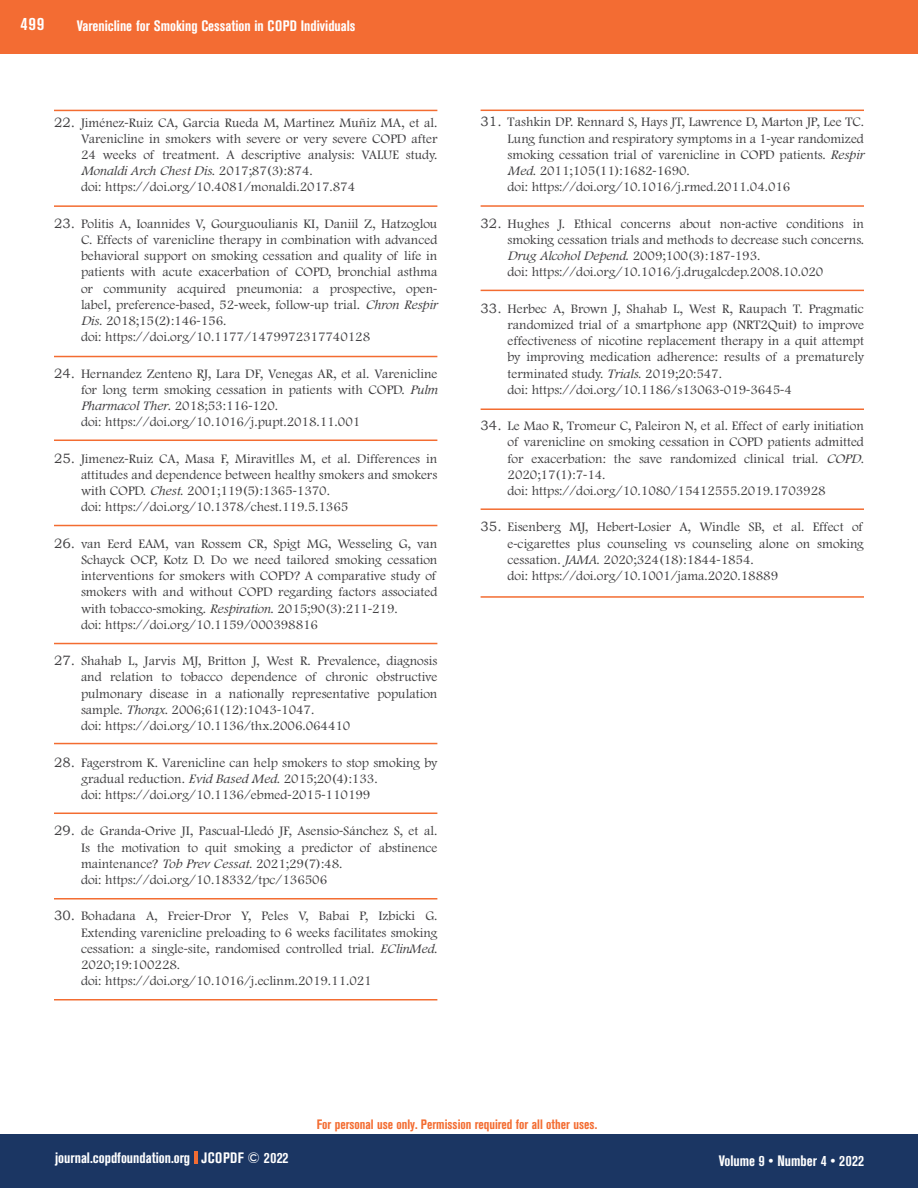
<style>
.page{position:relative;width:918px;height:1188px;background:#fff}
.page>*{position:absolute;margin:0;border:0;box-sizing:border-box;transform-origin:0 0}
.t1{font:700 condensed 18px "Akzidenz Grotesk BE";color:#fff}
.t2{font:700 condensed 15px "Akzidenz Grotesk BE";color:#fff}
.t3{font:300 13.5px/16.2px "Footlight MT Pro";color:#414042}
.t4{font:700 condensed 13.5px "Akzidenz Grotesk BE";color:#f36c31}
.s1{font-family:"Bookman Old Style";font-weight:400}
.s2{font-family:"Myriad Pro";font-weight:400}
.s3{font-style:italic}
</style>
<div class="page">
<div style="left:0;top:1134px;width:918px;height:54px;background:#1b3663"></div>
<div style="left:0;top:0;width:918px;height:54px;background:#f36c33"></div>
<svg style="left:194px;top:1152px;width:3px;height:12px"></svg>
<hr style="left:54px;top:205px;width:383px;height:2px;background:#f36c31">
<hr style="left:54px;top:356px;width:383px;height:1px;background:#f36c31">
<hr style="left:54px;top:110px;width:383px;height:1px;background:#f36c31">
<hr style="left:54px;top:643px;width:383px;height:1px;background:#f36c31">
<hr style="left:54px;top:743px;width:383px;height:1px;background:#f36c31">
<hr style="left:481px;top:205px;width:383px;height:2px;background:#f36c31">
<hr style="left:481px;top:290px;width:383px;height:1px;background:#f36c31">
<hr style="left:481px;top:508px;width:383px;height:2px;background:#f36c31">
<hr style="left:481px;top:110px;width:383px;height:1px;background:#f36c31">
<hr style="left:481px;top:596px;width:383px;height:2px;background:#f36c31">
<hr style="left:481px;top:408px;width:383px;height:2px;background:#f36c31">
<hr style="left:54px;top:525px;width:383px;height:1px;background:#f36c31">
<hr style="left:54px;top:813px;width:383px;height:1px;background:#f36c31">
<hr style="left:54px;top:898px;width:383px;height:2px;background:#f36c31">
<hr style="left:54px;top:999px;width:383px;height:1px;background:#f36c31">
<hr style="left:54px;top:440px;width:383px;height:1px;background:#f36c31">
<h1 class="t1" style="left:20px;top:13px;width:25px">499</h1>
<p class="t2" style="left:77px;top:17px;width:280px">Varenicline for Smoking Cessation in COPD Individuals</p>
<p class="t3" style="left:81px;top:115px;width:358px;text-indent:-27px"><span class="s1">22.</span> Jiménez<span class="s2">-</span>Ruiz CA, Garcia Rueda M, Martinez Muñiz MA, et al.<br>Varenicline in smokers with severe or very severe COPD after 24 weeks of treatment. A descriptive analysis: VALUE study.<br><span class="s3">Monaldi Arch Chest Dis</span>. 2017;87(3):874.<br>doi: https://doi.org/10.4081/monaldi.2017.874</p>
<p class="t3" style="left:81px;top:216px;width:358px;text-indent:-27px"><span class="s1">23.</span> Politis A, Ioannides V, Gourguoulianis KI, Daniil Z, Hatzoglou C. Effects of varenicline therapy in combination with advanced behavioral support on smoking cessation and quality of life in patients with acute exacerbation of COPD, bronchial asthma or community acquired pneumonia: a prospective, open&shy;label, preference<span class="s2">-</span>based, 52<span class="s2">-</span>week, follow<span class="s2">-</span>up trial. <span class="s3">Chron Respir Dis</span>. 2018;15(2):146<span class="s2">-</span>156.<br>doi: https://doi.org/10.1177/1479972317740128</p>
<p class="t3" style="left:81px;top:366px;width:358px;text-indent:-27px"><span class="s1">24.</span> Hernandez Zenteno RJ, Lara DF, Venegas AR, et al. Varenicline for long term smoking cessation in patients with COPD. <span class="s3">Pulm Pharmacol Ther</span>. 2018;53:116<span class="s2">-</span>120.<br>doi: https://doi.org/10.1016/j.pupt.2018.11.001</p>
<p class="t3" style="left:81px;top:451px;width:358px;text-indent:-27px"><span class="s1">25.</span> Jimenez<span class="s2">-</span>Ruiz CA, Masa F, Miravitlles M, et al. Differences in attitudes and dependence between healthy smokers and smokers with COPD. <span class="s3">Chest</span>. 2001;119(5):1365<span class="s2">-</span>1370.<br>doi: https://doi.org/10.1378/chest.119.5.1365</p>
<p class="t3" style="left:81px;top:536px;width:358px;text-indent:-27px"><span class="s1">26.</span> van Eerd EAM, van Rossem CR, Spigt MG, Wesseling G, van Schayck OCP, Kotz D. Do we need tailored smoking cessation interventions for smokers with COPD? A comparative study of smokers with and without COPD regarding factors associated with tobacco<span class="s2">-</span>smoking. <span class="s3">Respiration</span>. 2015;90(3):211<span class="s2">-</span>219.<br>doi: https://doi.org/10.1159/000398816</p>
<p class="t3" style="left:81px;top:653px;width:358px;text-indent:-27px"><span class="s1">27.</span> Shahab L, Jarvis MJ, Britton J, West R. Prevalence, diagnosis and relation to tobacco dependence of chronic obstructive pulmonary disease in a nationally representative population sample. <span class="s3">Thorax</span>. 2006;61(12):1043<span class="s2">-</span>1047.<br>doi: https://doi.org/10.1136/thx.2006.064410</p>
<p class="t3" style="left:81px;top:754px;width:358px;text-indent:-27px"><span class="s1">28.</span> Fagerstrom K. Varenicline can help smokers to stop smoking by gradual reduction. <span class="s3">Evid Based Med</span>. 2015;20(4):133.<br>doi: https://doi.org/10.1136/ebmed<span class="s2">-</span>2015<span class="s2">-</span>110199</p>
<p class="t3" style="left:81px;top:823px;width:358px;text-indent:-27px"><span class="s1">29.</span> de Granda<span class="s2">-</span>Orive JI, Pascual<span class="s2">-</span>Lledó JF, Asensio<span class="s2">-</span>Sánchez S, et al.<br>Is the motivation to quit smoking a predictor of abstinence maintenance? <span class="s3">Tob Prev Cessat</span>. 2021;29(7):48.<br>doi: https://doi.org/10.18332/tpc/136506</p>
<p class="t3" style="left:81px;top:908px;width:358px;text-indent:-27px"><span class="s1">30.</span> Bohadana A, Freier<span class="s2">-</span>Dror Y, Peles V, Babai P, Izbicki G.<br>Extending varenicline preloading to 6 weeks facilitates smoking cessation: a single<span class="s2">-</span>site, randomised controlled trial. <span class="s3">EClinMed</span>.<br>2020;19:100228.<br>doi: https://doi.org/10.1016/j.eclinm.2019.11.021</p>
<p class="t3" style="left:508px;top:114px;width:358px;text-indent:-27px"><span class="s1">31.</span> Tashkin DP. Rennard S, Hays JT, Lawrence D, Marton JP, Lee TC.<br>Lung function and respiratory symptoms in a 1<span class="s2">-</span>year randomized smoking cessation trial of varenicline in COPD patients. <span class="s3">Respir Med</span>. 2011;105(11):1682<span class="s2">-</span>1690.<br>doi: https://doi.org/10.1016/j.rmed.2011.04.016</p>
<p class="t3" style="left:508px;top:216px;width:358px;text-indent:-27px"><span class="s1">32.</span> Hughes J. Ethical concerns about non<span class="s2">-</span>active conditions in smoking cessation trials and methods to decrease such concerns.<br><span class="s3">Drug Alcohol Depend.</span> 2009;100(3):187<span class="s2">-</span>193.<br>doi: https://doi.org/10.1016/j.drugalcdep.2008.10.020</p>
<p class="t3" style="left:508px;top:301px;width:358px;text-indent:-27px"><span class="s1">33.</span> Herbec A, Brown J, Shahab L, West R, Raupach T. Pragmatic randomized trial of a smartphone app (NRT2Quit) to improve effectiveness of nicotine replacement therapy in a quit attempt by improving medication adherence: results of a prematurely terminated study. <span class="s3">Trials</span>. 2019;20:547.<br>doi: https://doi.org/10.1186/s13063<span class="s2">-</span>019<span class="s2">-</span>3645<span class="s2">-</span>4</p>
<p class="t3" style="left:508px;top:418px;width:358px;text-indent:-27px"><span class="s1">34.</span> Le Mao R, Tromeur C, Paleiron N, et al. Effect of early initiation of varenicline on smoking cessation in COPD patients admitted for exacerbation: the save randomized clinical trial. <span class="s3">COPD</span>.<br>2020;17(1):7<span class="s2">-</span>14.<br>doi: https://doi.org/10.1080/15412555.2019.1703928</p>
<p class="t3" style="left:508px;top:519px;width:358px;text-indent:-27px"><span class="s1">35.</span> Eisenberg MJ, Hebert<span class="s2">-</span>Losier A, Windle SB, et al. Effect of e<span class="s2">-</span>cigarettes plus counseling vs counseling alone on smoking cessation. <span class="s3">JAMA</span>. 2020;324(18):1844<span class="s2">-</span>1854.<br>doi: https://doi.org/10.1001/jama.2020.18889</p>
<p class="t4" style="left:317px;top:1117px;width:282px">For personal use only. Permission required for all other uses.</p>
<p class="t2" style="left:55px;top:1149px;width:235px">journal.copdfoundation.org JCOPDF © 2022</p>
<p class="t2" style="left:719px;top:1152px;width:147px">Volume 9 • Number 4 • 2022</p>
</div>
